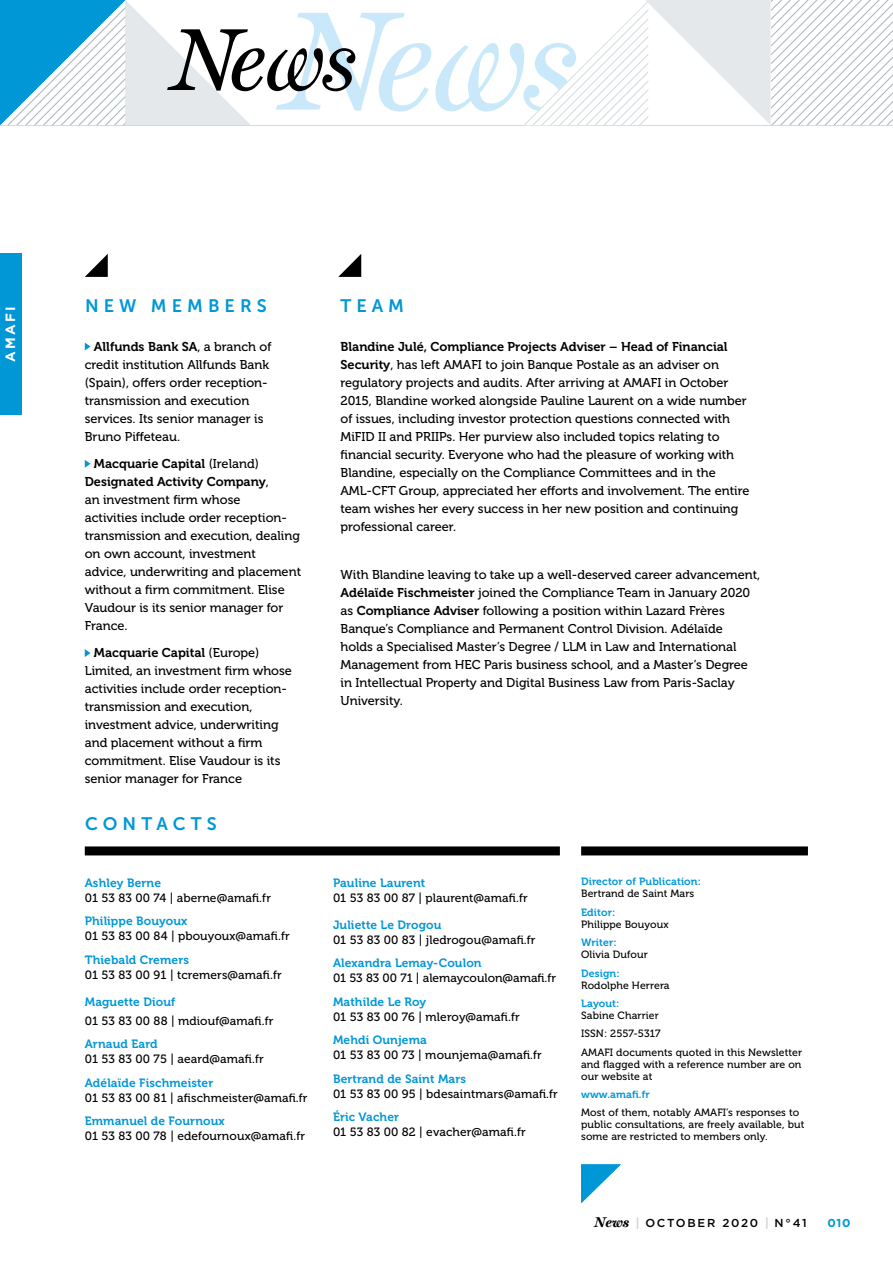
<style>
.page{position:relative;width:893px;height:1263px;background:#fff}
.page>*{position:absolute;margin:0;border:0;box-sizing:border-box;transform-origin:0 0}
.t1{font:18px "Museo Sans For Dell 700";letter-spacing:.28em;color:#0097d7}
.t2{font:700 13.5px "Gotham";letter-spacing:.16em;color:#fff}
.t3{font:12.75px/18px "Museo For Dell 500";color:#000}
.t4{font:12.75px/18px "Museo For Dell 700";color:#000;text-align:center}
.t5{font:12px "Museo For Dell 500";letter-spacing:.01em;color:#000}
.t6{font:12px "Museo For Dell 700";letter-spacing:.01em;color:#0097d7}
.t7{font:500 11.55px "Gotham";letter-spacing:.15em;color:#000}
.t8{font:700 11.55px "Gotham";color:#0097d7}
.t9{font:10.5px/12px "Museo For Dell 500";letter-spacing:.01em;color:#000}
.t10{font:10.5px "Museo For Dell 700";letter-spacing:.01em;color:#0097d7}
.s1{font-family:"Museo For Dell 700"}
.s2{font-family:"Museo For Dell 500"}
.s3{font-family:"Miller Text";font-weight:700;font-style:italic;font-size:14.25px}
.s4{font-family:"Museo For Dell 700";font-weight:400;font-size:12px;color:#d0d0d0}
</style>
<div class="page">
<svg style="left:581px;top:1164px;width:40px;height:39px"></svg>
<div style="left:85px;top:846px;width:475px;height:9px;background:#000"></div>
<div style="left:581px;top:846px;width:227px;height:9px;background:#000"></div>
<div style="left:0;top:254px;width:21px;height:161px;background:#0097d7"></div>
<svg style="left:85px;top:254px;width:23px;height:23px"></svg>
<svg style="left:338px;top:254px;width:23px;height:23px"></svg>
<hr style="left:0;top:125px;width:893px;height:1px;background:#d3dadd">
<svg style="left:0;top:0;width:893px;height:125px"></svg>
<svg style="left:85px;top:343px;width:6px;height:7px"></svg>
<svg style="left:85px;top:460px;width:6px;height:8px"></svg>
<svg style="left:85px;top:649px;width:6px;height:8px"></svg>
<p class="t2" style="left:1px;top:362px;width:57px;rotate:-90deg">AMAFI</p>
<h1 class="t1" style="left:85px;top:296px;width:183px">NEW MEMBERS</h1>
<h1 class="t1" style="left:340px;top:296px;width:65px">TEAM</h1>
<p class="t4" style="left:340px;top:337px;width:389px">Blandine Julé, Compliance Projects Adviser – Head of Financial</p>
<p class="t3" style="left:340px;top:355px;width:410px"><span class="s1">Security</span>, has left AMAFI to join Banque Postale as an adviser on regulatory projects and audits. After arriving at AMAFI in October 2015, Blandine worked alongside Pauline Laurent on a wide number of issues, including investor protection questions connected with MiFID II and PRIIPs. Her purview also included topics relating to financial security. Everyone who had the pleasure of working with Blandine, especially on the Compliance Committees and in the AML-CFT Group, appreciated her efforts and involvement. The entire team wishes her every success in her new position and continuing professional career.</p>
<p class="t3" style="left:340px;top:565px;width:421px">With Blandine leaving to take up a well-deserved career advancement, <span class="s1">Adélaïde Fischmeister</span> joined the Compliance Team in January 2020 as <span class="s1">Compliance Adviser</span> following a position within Lazard Frères Banque’s Compliance and Permanent Control Division. Adélaïde<br>holds a Specialised Master’s Degree / LLM in Law and International Management from HEC Paris business school, and a Master’s Degree in Intellectual Property and Digital Business Law from Paris-Saclay University.</p>
<p class="t4" style="left:94px;top:337px;width:179px">Allfunds Bank SA<span class="s2">, a branch of</span></p>
<p class="t3" style="left:85px;top:355px;width:186px">credit institution Allfunds Bank (Spain), offers order reception&shy;transmission and execution services. Its senior manager is<br>Bruno Piffeteau.</p>
<p class="t4" style="left:85px;top:454px;width:186px">Macquarie Capital <span class="s2">(Ireland)<br></span>Designated Activity Company<span class="s2">,</span></p>
<p class="t3" style="left:85px;top:491px;width:218px">an investment firm whose<br>activities include order reception&shy;transmission and execution, dealing on own account, investment<br>advice, underwriting and placement without a firm commitment. Elise<br>Vaudour is its senior manager for<br>France.</p>
<p class="t4" style="left:94px;top:644px;width:167px">Macquarie Capital <span class="s2">(Europe)</span></p>
<p class="t3" style="left:85px;top:662px;width:209px">Limited, an investment firm whose activities include order reception&shy;transmission and execution, investment advice, underwriting and placement without a firm commitment. Elise Vaudour is its senior manager for France</p>
<h1 class="t1" style="left:85px;top:814px;width:133px">CONTACTS</h1>
<p class="t6" style="left:85px;top:876px;width:78px">Ashley Berne</p>
<p class="t5" style="left:85px;top:891px;width:188px">01 53 83 00 74 | aberne@amafi.fr</p>
<p class="t6" style="left:85px;top:914px;width:104px">Philippe Bouyoux</p>
<p class="t5" style="left:85px;top:929px;width:206px">01 53 83 00 84 | pbouyoux@amafi.fr</p>
<p class="t6" style="left:85px;top:953px;width:106px">Thiebald Cremers</p>
<p class="t5" style="left:85px;top:968px;width:199px">01 53 83 00 91 | tcremers@amafi.fr</p>
<p class="t6" style="left:85px;top:995px;width:92px">Maguette Diouf</p>
<p class="t5" style="left:85px;top:1014px;width:190px">01 53 83 00 88 | mdiouf@amafi.fr</p>
<p class="t6" style="left:85px;top:1037px;width:74px">Arnaud Eard</p>
<p class="t5" style="left:85px;top:1052px;width:180px">01 53 83 00 75 | aeard@amafi.fr</p>
<p class="t6" style="left:85px;top:1076px;width:130px">Adélaïde Fischmeister</p>
<p class="t5" style="left:85px;top:1091px;width:224px">01 53 83 00 81 | afischmeister@amafi.fr</p>
<p class="t6" style="left:85px;top:1114px;width:142px">Emmanuel de Fournoux</p>
<p class="t5" style="left:85px;top:1129px;width:222px">01 53 83 00 78 | edefournoux@amafi.fr</p>
<p class="t6" style="left:333px;top:876px;width:94px">Pauline Laurent</p>
<p class="t5" style="left:333px;top:891px;width:196px">01 53 83 00 87 | plaurent@amafi.fr</p>
<p class="t6" style="left:333px;top:918px;width:110px">Juliette Le Drogou</p>
<p class="t5" style="left:333px;top:933px;width:204px">01 53 83 00 83 | jledrogou@amafi.fr</p>
<p class="t6" style="left:333px;top:956px;width:150px">Alexandra Lemay-Coulon</p>
<p class="t5" style="left:333px;top:972px;width:225px">01 53 83 00 71 | alemaycoulon@amafi.fr</p>
<p class="t6" style="left:333px;top:995px;width:95px">Mathilde Le Roy</p>
<p class="t5" style="left:333px;top:1010px;width:188px">01 53 83 00 76 | mleroy@amafi.fr</p>
<p class="t6" style="left:333px;top:1033px;width:95px">Mehdi Ounjema</p>
<p class="t5" style="left:333px;top:1049px;width:210px">01 53 83 00 73 | mounjema@amafi.fr</p>
<p class="t6" style="left:333px;top:1072px;width:135px">Bertrand de Saint Mars</p>
<p class="t5" style="left:333px;top:1087px;width:226px">01 53 83 00 95 | bdesaintmars@amafi.fr</p>
<p class="t6" style="left:333px;top:1110px;width:68px">Éric Vacher</p>
<p class="t5" style="left:333px;top:1126px;width:194px">01 53 83 00 82 | evacher@amafi.fr</p>
<p class="t10" style="left:581px;top:876px;width:121px">Director of Publication:</p>
<p class="t9" style="left:581px;top:888px;width:115px">Bertrand de Saint Mars</p>
<p class="t10" style="left:581px;top:906px;width:36px">Editor:</p>
<p class="t9" style="left:581px;top:918px;width:89px">Philippe Bouyoux</p>
<p class="t10" style="left:581px;top:937px;width:37px">Writer:</p>
<p class="t9" style="left:581px;top:949px;width:68px">Olivia Dufour</p>
<p class="t10" style="left:581px;top:967px;width:40px">Design:</p>
<p class="t9" style="left:581px;top:979px;width:90px">Rodolphe Herrera</p>
<p class="t10" style="left:581px;top:997px;width:40px">Layout:</p>
<p class="t9" style="left:581px;top:1006px;width:223px;line-height:18.3px">Sabine Charrier<br>ISSN: 2557-5317<br>AMAFI documents quoted in this Newsletter</p>
<p class="t9" style="left:581px;top:1058px;width:222px">and flagged with a reference number are on our website at</p>
<p class="t10" style="left:581px;top:1088px;width:70px">www.amafi.fr</p>
<p class="t9" style="left:581px;top:1107px;width:225px">Most of them, notably AMAFI’s responses to public consultations, are freely available, but some are restricted to members only.</p>
<p class="t7" style="left:595px;top:1216px;width:214px"><span class="s3">News</span> <span class="s4">|</span> OCTOBER 2020 <span class="s4">|</span> N°41</p>
<p class="t8" style="left:828px;top:1216px;width:24px">010</p>
</div>
